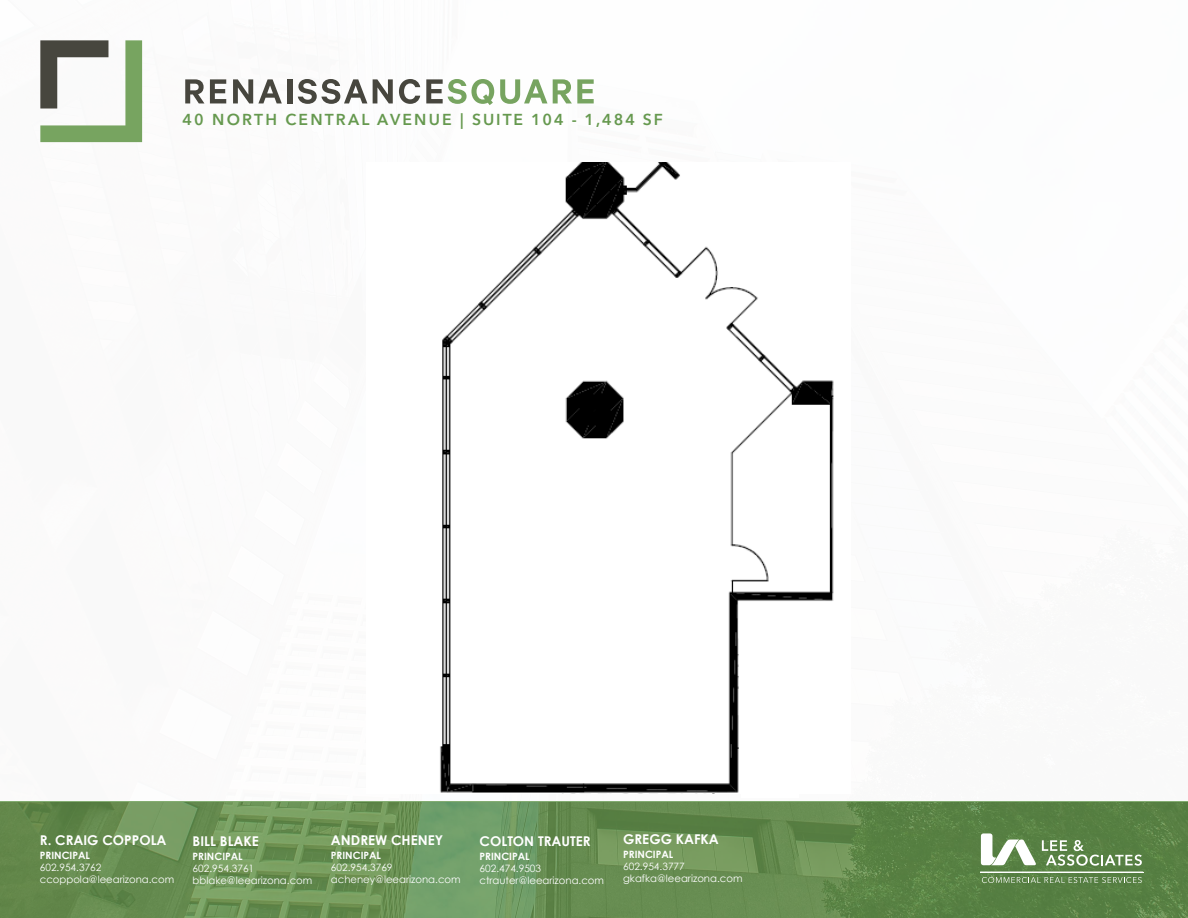
<style>
.page{position:relative;width:1188px;height:918px;background:#fff}
.page>*{position:absolute;margin:0;border:0;box-sizing:border-box;transform-origin:0 0}
.t1{font:600 15.75px "Avenir Next LT Pro";letter-spacing:.14em;color:#66994f}
.t2{font:700 13.5px "Century Gothic";color:#fff}
.t3{font:10.05px/12.1px "Century Gothic";color:#fff}
.t4{font:700 10.05px "Century Gothic";color:#fff}
</style>
<div class="page">
<svg style="left:0;top:801px;width:1188px;height:117px;background:#668d51"></svg>
<svg style="left:1042px;top:840px;width:100px;height:26px;background:#7c9c6c"></svg>
<svg style="left:981px;top:833px;width:55px;height:32px"></svg>
<svg style="left:982px;top:877px;width:160px;height:6px"></svg>
<hr style="left:980px;top:872px;width:163px;height:1px;background:#fff">
<svg style="left:40px;top:40px;width:102px;height:102px"></svg>
<svg style="left:185px;top:79px;width:19px;height:24px"></svg>
<svg style="left:210px;top:79px;width:16px;height:24px"></svg>
<svg style="left:233px;top:79px;width:49px;height:24px"></svg>
<div style="left:287px;top:79px;width:5px;height:24px;background:#47463e"></div>
<svg style="left:298px;top:79px;width:69px;height:25px"></svg>
<svg style="left:373px;top:79px;width:20px;height:24px"></svg>
<svg style="left:399px;top:79px;width:21px;height:25px"></svg>
<svg style="left:426px;top:79px;width:68px;height:26px"></svg>
<svg style="left:500px;top:79px;width:47px;height:25px"></svg>
<svg style="left:553px;top:79px;width:41px;height:24px"></svg>
<img style="left:440px;top:162px;width:394px;height:632px">
<div style="left:742px;top:767px;width:57px;height:30px;background:#fff"></div>
<h1 class="t1" style="left:182px;top:113px;width:482px">40 NORTH CENTRAL AVENUE | SUITE 104 - 1,484 SF</h1>
<h2 class="t2" style="left:40px;top:832px;width:128px">R. CRAIG COPPOLA</h2>
<p class="t4" style="left:40px;top:850px;width:52px">PRINCIPAL</p>
<p class="t3" style="left:40px;top:862px;width:136px">602.954.3762 ccoppola@leearizona.com</p>
<h2 class="t2" style="left:193px;top:833px;width:68px">BILL BLAKE</h2>
<p class="t4" style="left:193px;top:851px;width:52px">PRINCIPAL</p>
<p class="t3" style="left:193px;top:863px;width:121px">602.954.3761 bblake@leearizona.com</p>
<h2 class="t2" style="left:331px;top:832px;width:114px">ANDREW CHENEY</h2>
<p class="t4" style="left:331px;top:850px;width:52px">PRINCIPAL</p>
<p class="t3" style="left:331px;top:862px;width:131px">602.954.3769 acheney@leearizona.com</p>
<h2 class="t2" style="left:480px;top:834px;width:113px">COLTON TRAUTER</h2>
<p class="t4" style="left:480px;top:851px;width:52px">PRINCIPAL</p>
<p class="t3" style="left:480px;top:864px;width:126px">602.474.9503 ctrauter@leearizona.com</p>
<h2 class="t2" style="left:623px;top:831px;width:97px">GREGG KAFKA</h2>
<p class="t4" style="left:623px;top:847px;width:52px">PRINCIPAL</p>
<p class="t3" style="left:623px;top:861px;width:121px">602.954.3777 gkafka@leearizona.com</p>
</div>
